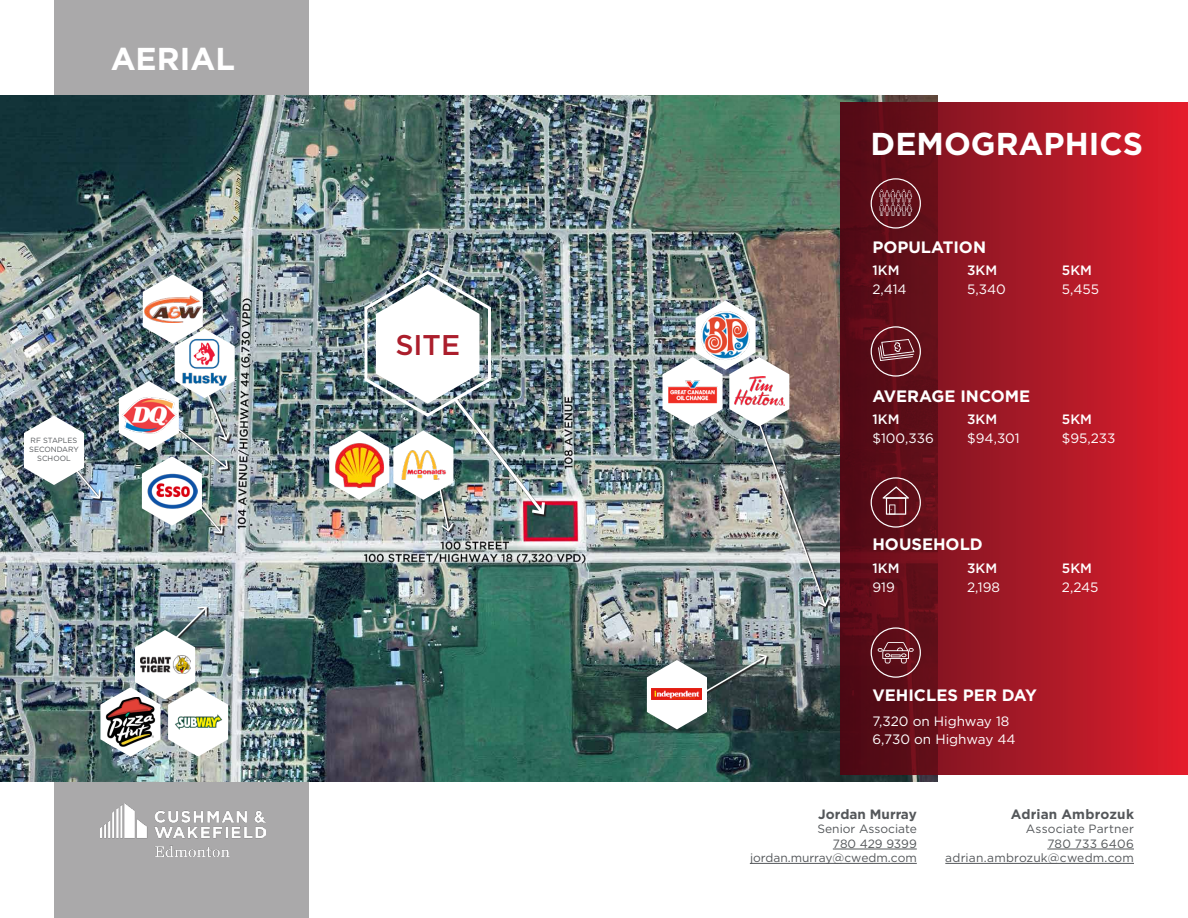
<style>
.page{position:relative;width:1188px;height:918px;background:#fff}
.page>*{position:absolute;margin:0;border:0;box-sizing:border-box;transform-origin:0 0}
.t1{font:700 31.65px "Gotham";color:#fff}
.t2{font:500 28.5px "Gotham";color:#ab1e2c}
.t3{font:700 16.5px "Gotham";color:#fff}
.Body_Text{font:13.5px/18px "Gotham";color:#fff}
.Body_Text-2{font:500 13.5px "Gotham";color:#fff}
.Broker_Name{font:700 13.5px "Gotham";color:#54575a}
.Broker_Contact_Smaller{font:12px/14.4px "Gotham";color:#54575a;text-align:right}
.t4{font:7.5px/9px "Gotham";color:#54575a;text-align:center}
</style>
<div class="page">
<div style="left:54px;top:0;width:255px;height:918px;background:#aaa9aa"></div>
<img style="left:0;top:95px;width:937px;height:687px">
<svg style="left:840px;top:102px;width:348px;height:673px;background:#9d1623"></svg>
<svg style="left:871px;top:627px;width:50px;height:51px;background:#742f38"></svg>
<svg style="left:871px;top:326px;width:50px;height:51px;background:#75313a"></svg>
<svg style="left:871px;top:477px;width:50px;height:51px;background:#732e37"></svg>
<svg style="left:871px;top:178px;width:50px;height:51px;background:#753039"></svg>
<svg style="left:440px;top:533px;width:16px;height:1px"></svg>
<svg style="left:188px;top:535px;width:37px;height:1px"></svg>
<svg style="left:768px;top:654px;width:2px;height:48px"></svg>
<svg style="left:65px;top:457px;width:38px;height:44px"></svg>
<img style="left:24px;top:416px;width:77px;height:84px">
<img style="left:119px;top:274px;width:116px;height:261px">
<img style="left:145px;top:295px;width:56px;height:28px">
<img style="left:100px;top:605px;width:128px;height:152px">
<img style="left:173px;top:714px;width:50px;height:16px">
<svg style="left:647px;top:653px;width:121px;height:76px"></svg>
<img style="left:652px;top:688px;width:50px;height:12px">
<img style="left:662px;top:300px;width:168px;height:308px">
<img style="left:701px;top:311px;width:50px;height:50px">
<img style="left:329px;top:269px;width:218px;height:264px">
<img style="left:398px;top:447px;width:50px;height:36px">
<img style="left:100px;top:804px;width:166px;height:53px">
<hr style="left:1047px;top:849px;width:87px;height:1px;background:#54575a">
<hr style="left:945px;top:863px;width:189px;height:1px;background:#54575a">
<hr style="left:833px;top:849px;width:84px;height:1px;background:#54575a">
<hr style="left:750px;top:863px;width:167px;height:1px;background:#54575a">
<p class="t1" style="left:111px;top:38px;width:126px">AERIAL</p>
<p class="t4" style="left:29px;top:436px;width:51px">RF STAPLES<br>SECONDARY<br>SCHOOL</p>
<p class="t2" style="left:395px;top:326px;width:66px">SITE</p>
<p class="t1" style="left:871px;top:123px;width:274px">DEMOGRAPHICS</p>
<p class="t3" style="left:872px;top:236px;width:115px">POPULATION</p>
<p class="Body_Text-2" style="left:872px;top:261px;width:28px">1KM</p>
<p class="Body_Text" style="left:872px;top:280px;width:36px">2,414</p>
<p class="Body_Text-2" style="left:967px;top:261px;width:32px">3KM</p>
<p class="Body_Text" style="left:967px;top:280px;width:40px">5,340</p>
<p class="Body_Text-2" style="left:1062px;top:261px;width:32px">5KM</p>
<p class="Body_Text" style="left:1062px;top:280px;width:39px">5,455</p>
<p class="t3" style="left:872px;top:385px;width:159px">AVERAGE INCOME</p>
<p class="Body_Text-2" style="left:872px;top:410px;width:28px">1KM</p>
<p class="Body_Text" style="left:872px;top:429px;width:63px">$100,336</p>
<p class="Body_Text-2" style="left:967px;top:410px;width:32px">3KM</p>
<p class="Body_Text" style="left:967px;top:429px;width:54px">$94,301</p>
<p class="Body_Text-2" style="left:1062px;top:410px;width:32px">5KM</p>
<p class="Body_Text" style="left:1062px;top:429px;width:55px">$95,233</p>
<p class="t3" style="left:872px;top:534px;width:112px">HOUSEHOLD</p>
<p class="Body_Text-2" style="left:872px;top:559px;width:28px">1KM</p>
<p class="Body_Text" style="left:872px;top:578px;width:24px">919</p>
<p class="Body_Text-2" style="left:967px;top:559px;width:32px">3KM</p>
<p class="Body_Text" style="left:967px;top:578px;width:34px">2,198</p>
<p class="Body_Text-2" style="left:1062px;top:559px;width:32px">5KM</p>
<p class="Body_Text" style="left:1062px;top:578px;width:38px">2,245</p>
<p class="t3" style="left:872px;top:684px;width:166px">VEHICLES PER DAY</p>
<p class="Body_Text" style="left:872px;top:712px;width:145px">7,320 on Highway 18<br>6,730 on Highway 44</p>
<p class="Broker_Name" style="left:818px;top:805px;width:100px">Jordan Murray</p>
<p class="Broker_Contact_Smaller" style="left:750px;top:822px;width:168px">Senior Associate<br>780 429 9399 jordan.murray@cwedm.com</p>
<p class="Broker_Name" style="left:1011px;top:805px;width:125px">Adrian Ambrozuk</p>
<p class="Broker_Contact_Smaller" style="left:945px;top:822px;width:190px">Associate Partner<br>780 733 6406 adrian.ambrozuk@cwedm.com</p>
</div>
